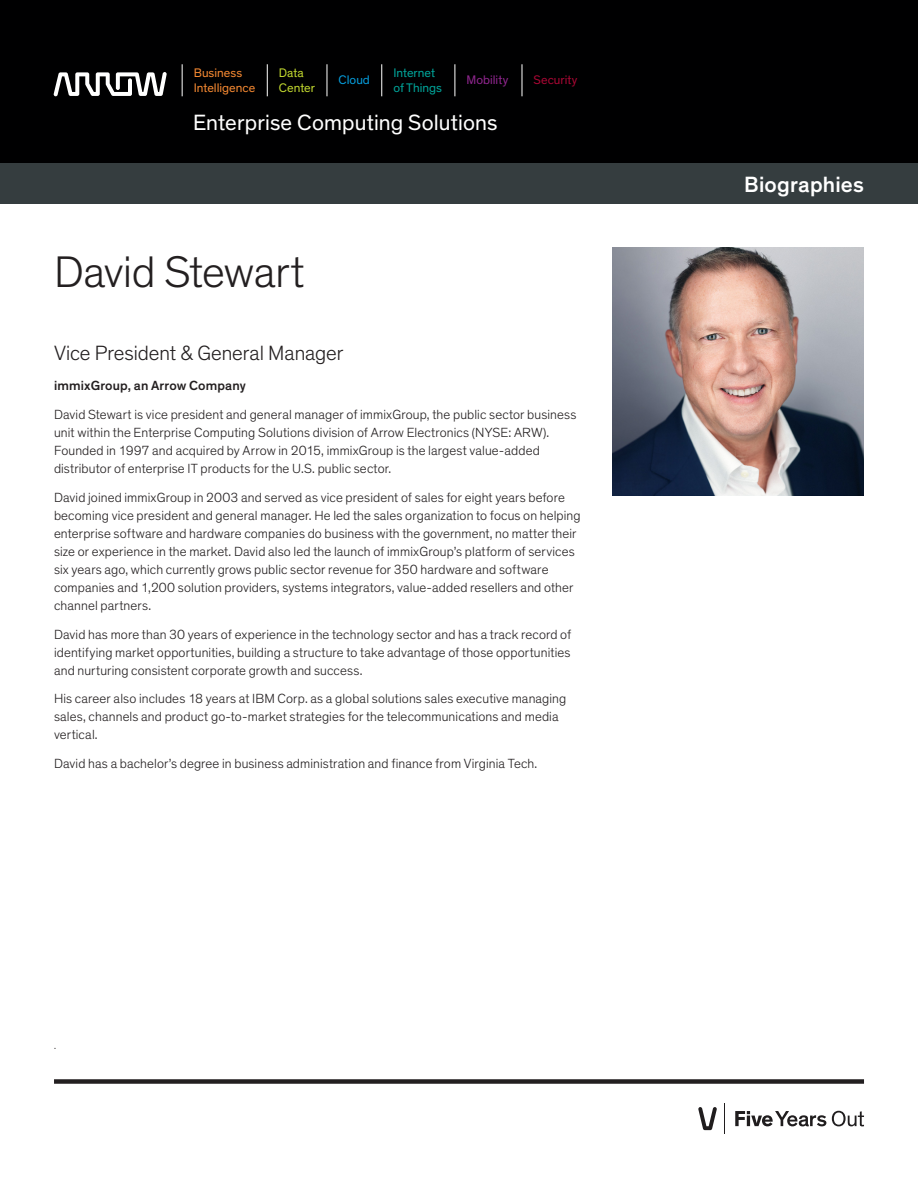
<style>
.page{position:relative;width:918px;height:1188px;background:#fff}
.page>*{position:absolute;margin:0;border:0;box-sizing:border-box;transform-origin:0 0}
.Headline_30_34{font:300 45px "Theinhardt";letter-spacing:-.015em;color:#231f20}
.t1{font:22.5px "Theinhardt";letter-spacing:.005em;color:#fff}
.t2{font:500 22.5px "Theinhardt";letter-spacing:.01em;color:#fff}
.Subhead_14_17{font:300 21px "Theinhardt";letter-spacing:-.005em;color:#231f20}
.Body_Copy_9_12{font:300 13.5px/18px "Theinhardt";letter-spacing:.01em;color:#231f20}
.Body_Copy_9_12-2{font:500 13.5px "Theinhardt";letter-spacing:.01em;color:#231f20}
.t3{font:12.6px/14.5px "Theinhardt";color:#f58932}
.t4{font:12.6px/14.5px "Theinhardt";color:#00a59a}
.t5{font:12.6px/14.5px "Theinhardt";letter-spacing:.005em;color:#c1d72f}
.t6{font:12.6px "Theinhardt";letter-spacing:.005em;color:#90268f}
.t7{font:12.6px "Theinhardt";letter-spacing:.005em;color:#a60733}
.t8{font:12.6px "Theinhardt";color:#069ddc}
.Legal_6_7{font:300 9.75px "Theinhardt";color:#231f20}
</style>
<div class="page">
<div style="left:0;top:163px;width:918px;height:41px;background:#353d3f"></div>
<div style="left:0;top:0;width:918px;height:163px;background:#000001"></div>
<div style="left:54px;top:1079px;width:810px;height:5px;background:#231f20"></div>
<svg style="left:735px;top:1111px;width:91px;height:15px"></svg>
<svg style="left:832px;top:1111px;width:32px;height:15px"></svg>
<hr style="left:725px;top:1103px;width:1px;height:31px;background:#201d1e">
<svg style="left:698px;top:1107px;width:19px;height:23px"></svg>
<img style="left:612px;top:248px;width:252px;height:247px">
<hr style="left:182px;top:64px;width:1px;height:32px;background:#fff">
<hr style="left:267px;top:64px;width:1px;height:32px;background:#fff">
<hr style="left:327px;top:64px;width:1px;height:32px;background:#fff">
<hr style="left:382px;top:64px;width:1px;height:32px;background:#fff">
<hr style="left:455px;top:64px;width:1px;height:32px;background:#fff">
<hr style="left:522px;top:64px;width:1px;height:32px;background:#fff">
<svg style="left:53px;top:72px;width:114px;height:24px"></svg>
<p class="t3" style="left:194px;top:66px;width:63px">Business<br>Intelligence</p>
<p class="t5" style="left:279px;top:66px;width:38px">Data<br>Center</p>
<p class="t8" style="left:339px;top:73px;width:33px">Cloud</p>
<p class="t4" style="left:393px;top:66px;width:50px">Internet of Things</p>
<p class="t6" style="left:467px;top:73px;width:43px">Mobility</p>
<p class="t7" style="left:534px;top:73px;width:45px">Security</p>
<p class="t1" style="left:193px;top:109px;width:306px">Enterprise Computing Solutions</p>
<p class="Headline_30_34" style="left:54px;top:246px;width:252px">David Stewart</p>
<p class="Subhead_14_17" style="left:54px;top:341px;width:291px">Vice President &amp; General Manager</p>
<p class="Body_Copy_9_12-2" style="left:54px;top:378px;width:193px">immixGroup, an Arrow Company</p>
<p class="Body_Copy_9_12" style="left:54px;top:406px;width:524px">David Stewart is vice president and general manager of immixGroup, the public sector business unit within the Enterprise Computing Solutions division of Arrow Electronics (NYSE: ARW).<br>Founded in 1997 and acquired by Arrow in 2015, immixGroup is the largest value-added distributor of enterprise IT products for the U.S. public sector.</p>
<p class="Body_Copy_9_12" style="left:54px;top:488px;width:528px">David joined immixGroup in 2003 and served as vice president of sales for eight years before becoming vice president and general manager. He led the sales organization to focus on helping enterprise software and hardware companies do business with the government, no matter their size or experience in the market. David also led the launch of immixGroup’s platform of services six years ago, which currently grows public sector revenue for 350 hardware and software companies and 1,200 solution providers, systems integrators, value-added resellers and other channel partners.</p>
<p class="Body_Copy_9_12" style="left:54px;top:625px;width:519px;text-align:justify">David has more than 30 years of experience in the technology sector and has a track record of identifying market opportunities, building a structure to take advantage of those opportunities and nurturing consistent corporate growth and success.</p>
<p class="Body_Copy_9_12" style="left:54px;top:690px;width:514px">His career also includes 18 years at IBM Corp. as a global solutions sales executive managing sales, channels and product go-to-market strategies for the telecommunications and media vertical.</p>
<p class="Body_Copy_9_12" style="left:54px;top:755px;width:485px">David has a bachelor’s degree in business administration and finance from Virginia Tech.</p>
<p class="Legal_6_7" style="left:54px;top:1041px;width:3px">.</p>
<p class="t2" style="left:744px;top:171px;width:121px">Biographies</p>
</div>
